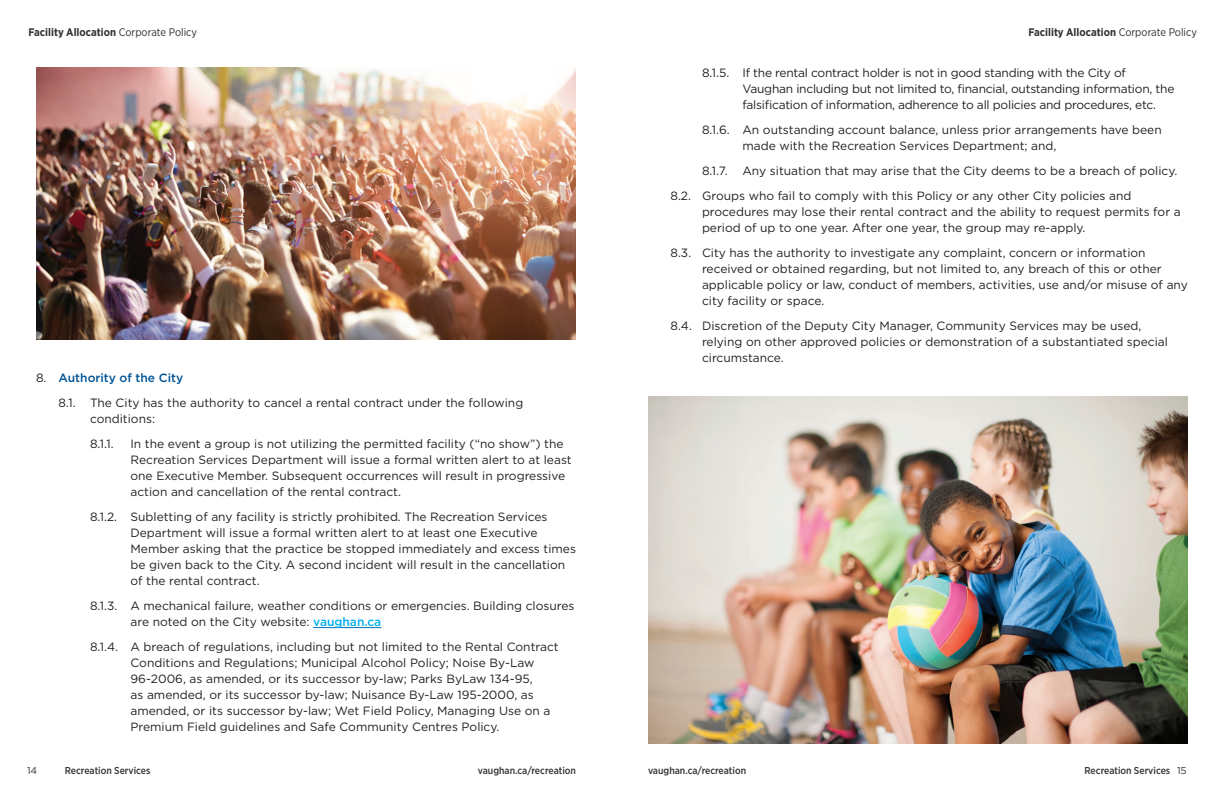
<style>
.page{position:relative;width:1224px;height:792px;background:#fff}
.page>*{position:absolute;margin:0;border:0;box-sizing:border-box;transform-origin:0 0}
.t1{font:12px/16px "Gotham";color:#231f20}
.t2{font:12px/16px "Gotham";letter-spacing:-.02em;color:#231f20}
.t3{font:700 11px "Gotham Narrow";color:#313232}
.t4{font:500 10px "Gotham Narrow";color:#313232}
.t5{font:10px "Gotham";color:#313232}
.s1{font-weight:400}
.s2{font-weight:500;color:#005495}
.s3{font-weight:500;color:#00aeef}
.s4{font-family:"Gotham";font-weight:400}
</style>
<div class="page">
<hr style="left:313px;top:627px;width:68px;height:1px;background:#0872ba">
<img style="left:36px;top:68px;width:540px;height:272px">
<img style="left:648px;top:396px;width:540px;height:348px">
<p class="t3" style="left:28px;top:25px;width:170px">Facility Allocation <span class="s1">Corporate Policy</span></p>
<p class="t3" style="left:1028px;top:25px;width:170px">Facility Allocation <span class="s1">Corporate Policy</span></p>
<p class="t1" style="left:58px;top:365px;width:466px;line-height:25px;text-indent:-22px">8. <span class="s2">Authority of the City<br></span>8.1. The City has the authority to cancel a rental contract under the following</p>
<p class="t1" style="left:90px;top:406px;width:67px;line-height:25px">conditions:<br>8.1.1.</p>
<p class="t1" style="left:130px;top:436px;width:443px">In the event a group is not utilizing the permitted facility (“no show”) the Recreation Services Department will issue a formal written alert to at least one Executive Member. Subsequent occurrences will result in progressive action and cancellation of the rental contract.</p>
<p class="t1" style="left:130px;top:509px;width:447px;text-indent:-40px">8.1.2. Subletting of any facility is strictly prohibited. The Recreation Services Department will issue a formal written alert to at least one Executive Member asking that the practice be stopped immediately and excess times be given back to the City. A second incident will result in the cancellation of the rental contract.</p>
<p class="t1" style="left:130px;top:598px;width:446px;text-indent:-40px">8.1.3. A mechanical failure, weather conditions or emergencies. Building closures are noted on the City website: <span class="s3">vaughan.ca</span></p>
<p class="t1" style="left:130px;top:639px;width:430px;text-indent:-40px">8.1.4. A breach of regulations, including but not limited to the Rental Contract Conditions and Regulations; Municipal Alcohol Policy; Noise By-Law 96-2006, as amended, or its successor by-law; Parks ByLaw 134-95,<br>as amended, or its successor by-law; Nuisance By-Law 195-2000, as amended, or its successor by-law; Wet Field Policy, Managing Use on a Premium Field guidelines and Safe Community Centres Policy.</p>
<p class="t2" style="left:742px;top:65px;width:433px;text-indent:-40px">8.1.5. If the rental contract holder is not in good standing with the City of<br>Vaughan including but not limited to, financial, outstanding information, the falsification of information, adherence to all policies and procedures, etc.</p>
<p class="t1" style="left:742px;top:122px;width:421px;text-indent:-40px">8.1.6. An outstanding account balance, unless prior arrangements have been made with the Recreation Services Department; and,</p>
<p class="t1" style="left:670px;top:158px;width:508px;line-height:25px;text-indent:32px">8.1.7. Any situation that may arise that the City deems to be a breach of policy.<br>8.2. Groups who fail to comply with this Policy or any other City policies and</p>
<p class="t1" style="left:702px;top:203px;width:480px">procedures may lose their rental contract and the ability to request permits for a period of up to one year. After one year, the group may re-apply.</p>
<p class="t1" style="left:702px;top:244px;width:487px;text-indent:-32px">8.3. City has the authority to investigate any complaint, concern or information received or obtained regarding, but not limited to, any breach of this or other applicable policy or law, conduct of members, activities, use and/or misuse of any city facility or space.</p>
<p class="t1" style="left:702px;top:317px;width:468px;text-indent:-32px">8.4. Discretion of the Deputy City Manager, Community Services may be used, relying on other approved policies or demonstration of a substantiated special circumstance.</p>
<p class="t5" style="left:27px;top:764px;width:12px">14</p>
<p class="t4" style="left:65px;top:764px;width:87px">Recreation Services</p>
<p class="t4" style="left:478px;top:764px;width:100px">vaughan.ca/recreation</p>
<p class="t4" style="left:648px;top:764px;width:100px">vaughan.ca/recreation</p>
<p class="t4" style="left:1084px;top:764px;width:104px">Recreation Services <span class="s4">15</span></p>
</div>
